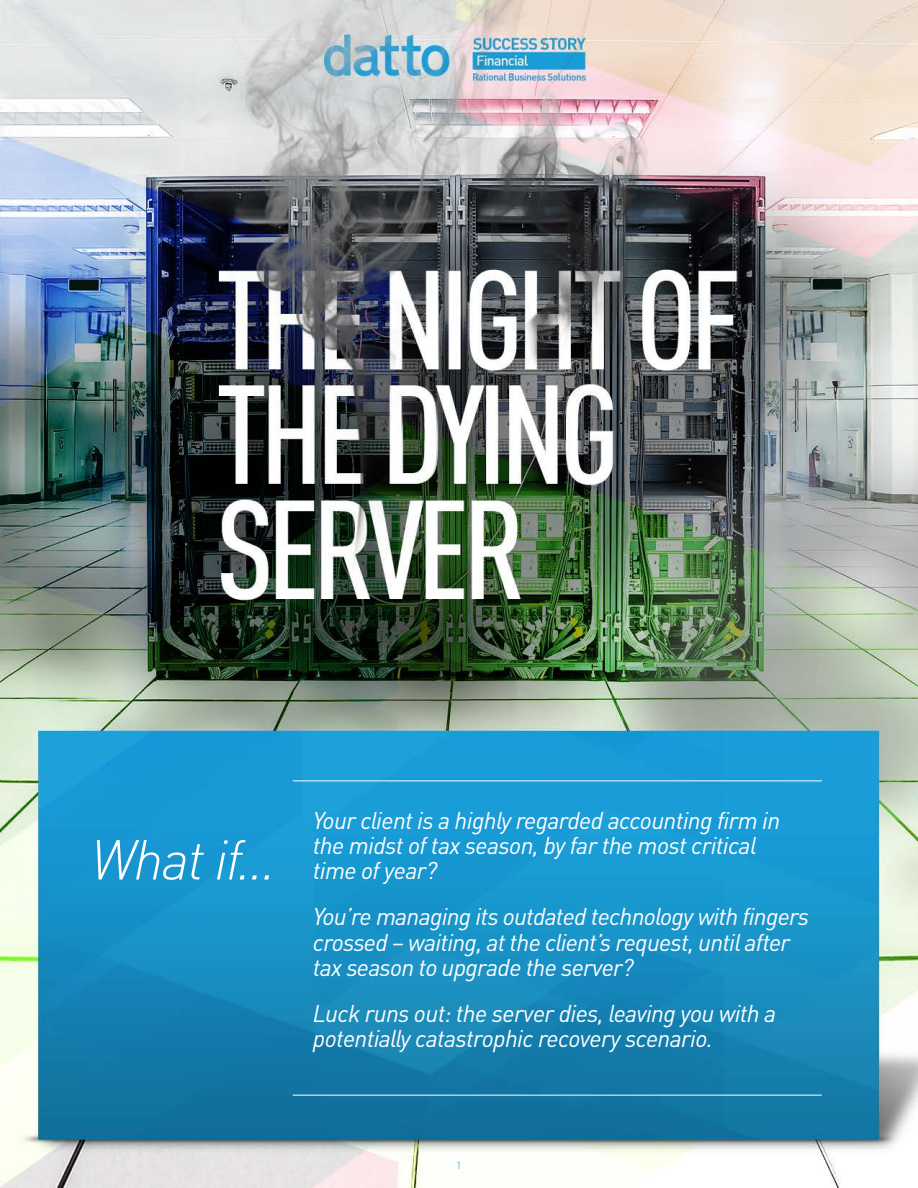
<style>
.page{position:relative;width:918px;height:1188px;background:#fff}
.page>*{position:absolute;margin:0;border:0;box-sizing:border-box;transform-origin:0 0}
.t1{font:italic 300 55.5px "DIN Pro";letter-spacing:-.03em;color:#fff}
.t2{font:italic 24px/25.5px "DIN Pro";letter-spacing:-.03em;color:#fff}
.t3{font:300 10.5px "DIN Pro";color:#1a9eda}
</style>
<div class="page">
<img style="left:0;top:0;width:918px;height:1188px">
<hr style="left:293px;top:781px;width:529px;height:1px;background:#fff">
<hr style="left:293px;top:1095px;width:529px;height:1px;background:#fff">
<h1 class="t1" style="left:91px;top:817px;width:187px">What if...</h1>
<p class="t2" style="left:313px;top:805px;width:469px">Your client is a highly regarded accounting firm in the midst of tax season, by far the most critical time of year?</p>
<p class="t2" style="left:313px;top:901px;width:498px">You’re managing its outdated technology with fingers crossed – waiting, at the client’s request, until after tax season to upgrade the server?</p>
<p class="t2" style="left:313px;top:998px;width:465px">Luck runs out: the server dies, leaving you with a potentially catastrophic recovery scenario.</p>
<p class="t3" style="left:456px;top:1157px;width:7px">1</p>
</div>
